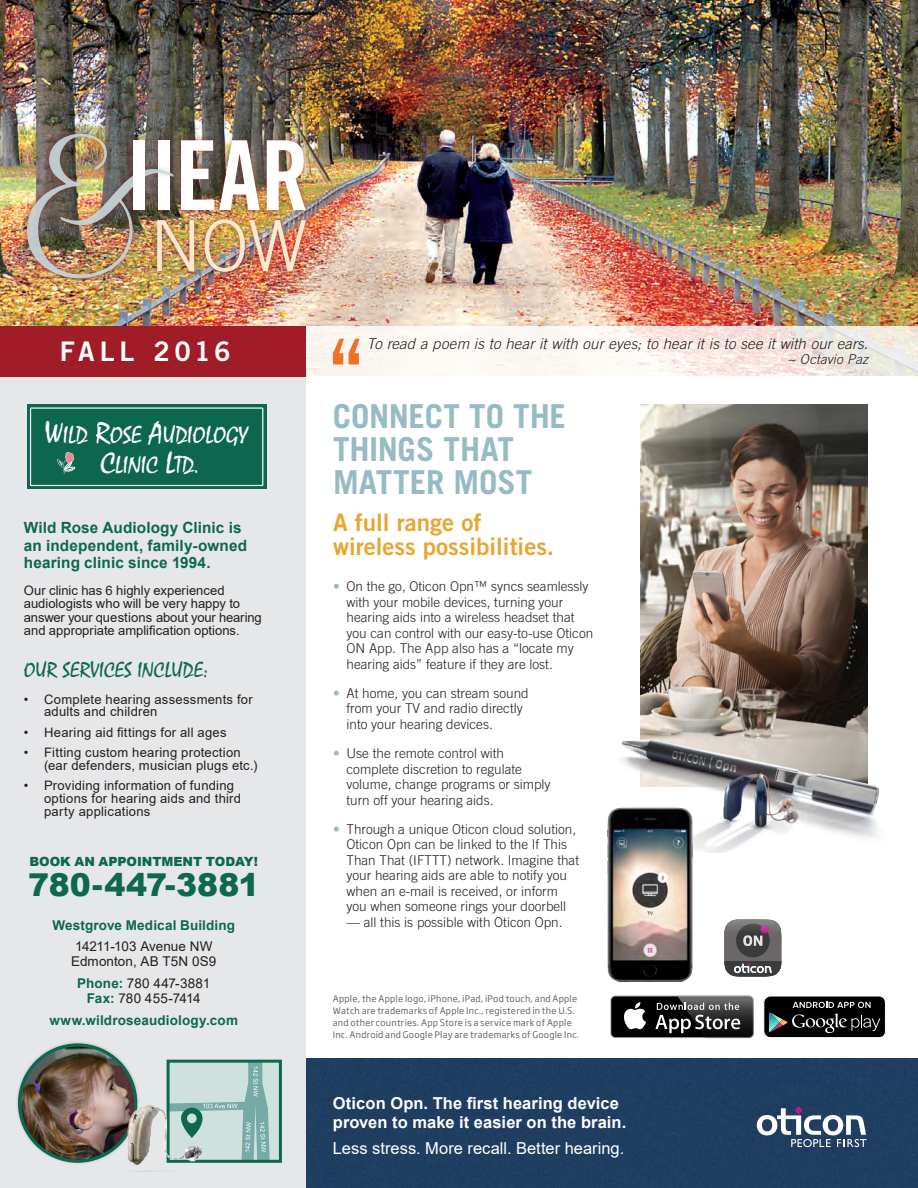
<style>
.page{position:relative;width:918px;height:1188px;background:#fff}
.page>*{position:absolute;margin:0;border:0;box-sizing:border-box;transform-origin:0 0}
.t1{font:700 33px/33px "Trade Gothic LT Std";letter-spacing:-.005em;color:#96bbc2}
.t2{font:900 31.5px "Arial";color:#0c684e}
.t3{font:27px "Trade Gothic LT Std Bd 2";letter-spacing:.145em;color:#fff}
.t4{font:24.6px/30.6px "Mistral";color:#fff;text-align:center}
.t5{font:24px/24px "Trade Gothic LT Std Bd 2";color:#eaa431}
.t6{font:21.9px "Mistral";letter-spacing:.01em;color:#0c684e}
.t7{font:700 16.5px "Arial";letter-spacing:.005em;color:#fff}
.t8{font:16.5px "Arial";color:#fff}
.t9{font:700 15.45px/17.4px "Arial";letter-spacing:.005em;color:#0c684e}
.t10{font:italic 300 15px "Trade Gothic LT Std";letter-spacing:.01em;color:#231f20}
.t11{font:300 13.5px/15.6px "Trade Gothic LT Std";color:#231f20}
.t12{font:13.5px "Arial";letter-spacing:.005em;color:#231f20}
.t13{font:700 13.5px "Arial";letter-spacing:.01em;color:#0c684e}
.t14{font:italic 300 13.5px "Trade Gothic LT Std";letter-spacing:.005em;color:#231f20}
.t15{font:13.05px/12.8px "Arial";letter-spacing:.015em;color:#231f20}
.t16{font:900 12.6px "Arial";letter-spacing:-.005em;color:#0c684e}
.Compatibility_and_cr{font:9px/12px "Soho Gothic Pro";letter-spacing:.025em;color:#6b6766}
.s1{font-size:30.75px}
.s2{font-weight:700;color:#0c684e}
.s3{color:#96bbc2}
</style>
<div class="page">
<div style="left:0;top:376px;width:306px;height:812px;background:#e6e7e9"></div>
<div style="left:306px;top:1058px;width:612px;height:130px;background:#1f3e61"></div>
<img style="left:0;top:0;width:918px;height:326px">
<div style="left:0;top:326px;width:306px;height:51px;background:#a01c26"></div>
<div style="left:19px;top:125px;width:292px;height:162px;background:#a01c26;opacity:.52"></div>
<div style="left:20px;top:127px;width:160px;height:158px;background:#231f20;opacity:.2"></div>
<img style="left:26px;top:131px;width:280px;height:150px">
<div style="left:133px;top:140px;width:12px;height:70px;background:#fff"></div>
<svg style="left:757px;top:1106px;width:110px;height:41px"></svg>
<img style="left:640px;top:404px;width:228px;height:324px">
<img style="left:621px;top:728px;width:258px;height:125px">
<svg style="left:306px;top:326px;width:612px;height:50px;fill:#fbf5f1"></svg>
<div style="left:764px;top:996px;width:121px;height:42px;background:#000;border-radius:7px"></div>
<div style="left:763px;top:996px;width:123px;height:42px;border:1px solid #fff;border-radius:7px"></div>
<svg style="left:769px;top:1002px;width:111px;height:31px"></svg>
<div style="left:611px;top:996px;width:142px;height:41px;background:#000;border-radius:4px"></div>
<svg style="left:624px;top:1002px;width:22px;height:27px"></svg>
<svg style="left:655px;top:996px;width:99px;height:42px"></svg>
<svg style="left:724px;top:919px;width:57px;height:58px;background:#6e6a6b"></svg>
<img style="left:607px;top:790px;width:102px;height:208px">
<svg style="left:333px;top:339px;width:27px;height:25px"></svg>
<div style="left:168px;top:1061px;width:112px;height:101px;background:#cfe1dc"></div>
<div style="left:167px;top:1060px;width:115px;height:103px;border:3px solid #0c684e"></div>
<svg style="left:168px;top:1061px;width:103px;height:100px"></svg>
<div style="left:27px;top:405px;width:239px;height:84px;background:#0d674e"></div>
<svg style="left:57px;top:452px;width:18px;height:22px"></svg>
<div style="left:30px;top:407px;width:233px;height:79px;border:1px solid #fff"></div>
<div style="left:15px;top:1040px;width:125px;height:126px;background:#231f20;opacity:.2"></div>
<img style="left:20px;top:1045px;width:116px;height:116px;border-radius:58px">
<div style="left:18px;top:1043px;width:119px;height:120px;border:3px solid #0c684e;border-radius:50%"></div>
<img style="left:109px;top:1093px;width:128px;height:73px">
<p class="t3" style="left:60px;top:335px;width:172px">FALL 2016</p>
<p class="t4" style="left:45px;top:420px;width:205px"><span class="s1">W</span>ILD <span class="s1">R</span>OSE <span class="s1">A</span>UDIOLOGY<br><span class="s1">C</span>LINIC <span class="s1">L</span>TD.</p>
<p class="t9" style="left:24px;top:519px;width:225px">Wild Rose Audiology Clinic is an independent, family-owned hearing clinic since 1994.</p>
<p class="t15" style="left:24px;top:584px;width:239px;line-height:13.5px">Our clinic has 6 highly experienced audiologists who will be very happy to answer your questions about your hearing and appropriate amplification options.</p>
<p class="t6" style="left:24px;top:657px;width:186px">OUR SERVICES INCLUDE:</p>
<p class="t15" style="left:44px;top:693px;width:210px;text-indent:-20px">• Complete hearing assessments for adults and children</p>
<p class="t15" style="left:24px;top:726px;width:204px">• Hearing aid fittings for all ages</p>
<p class="t15" style="left:44px;top:746px;width:215px;text-indent:-20px">• Fitting custom hearing protection (ear defenders, musician plugs etc.)</p>
<p class="t15" style="left:44px;top:779px;width:199px;text-indent:-20px">• Providing information of funding options for hearing aids and third party applications</p>
<p class="t16" style="left:29px;top:853px;width:230px">BOOK AN APPOINTMENT TODAY!</p>
<p class="t2" style="left:28px;top:861px;width:233px">780-447-3881</p>
<p class="t13" style="left:52px;top:915px;width:184px">Westgrove Medical Building</p>
<p class="t12" style="left:75px;top:937px;width:139px">14211-103 Avenue NW</p>
<p class="t12" style="left:71px;top:952px;width:147px">Edmonton, AB T5N 0S9</p>
<p class="t12" style="left:77px;top:974px;width:135px"><span class="s2">Phone:</span> 780 447-3881</p>
<p class="t12" style="left:87px;top:989px;width:115px"><span class="s2">Fax:</span> 780 455-7414</p>
<p class="t13" style="left:49px;top:1011px;width:190px">www.wildroseaudiology.com</p>
<p class="t10" style="left:367px;top:335px;width:503px">To read a poem is to hear it with our eyes; to hear it is to see it with our ears.</p>
<p class="t14" style="left:788px;top:352px;width:82px">~ Octavio Paz</p>
<p class="t1" style="left:333px;top:399px;width:235px">CONNECT TO THE<br>THINGS THAT<br>MATTER MOST</p>
<p class="t5" style="left:333px;top:511px;width:223px">A full range of wireless possibilities.</p>
<p class="t11" style="left:347px;top:578px;width:248px;text-indent:-14px"><span class="s3">•</span> On the go, Oticon Opn™ syncs seamlessly with your mobile devices, turning your hearing aids into a wireless headset that you can control with our easy-to-use Oticon ON App. The App also has a “locate my hearing aids” feature if they are lost.</p>
<p class="t11" style="left:347px;top:685px;width:184px;text-indent:-14px"><span class="s3">•</span> At home, you can stream sound from your TV and radio directly into your hearing devices.</p>
<p class="t11" style="left:347px;top:745px;width:205px;text-indent:-14px"><span class="s3">•</span> Use the remote control with complete discretion to regulate volume, change programs or simply turn off your hearing aids.</p>
<p class="t11" style="left:347px;top:821px;width:234px;text-indent:-14px"><span class="s3">•</span> Through a unique Oticon cloud solution, Oticon Opn can be linked to the If This Than That (IFTTT) network. Imagine that your hearing aids are able to notify you when an e-mail is received, or inform you when someone rings your doorbell</p>
<p class="t11" style="left:347px;top:914px;width:218px">— all this is possible with Oticon Opn.</p>
<p class="Compatibility_and_cr" style="left:333px;top:992px;width:248px">Apple, the Apple logo, iPhone, iPad, iPod touch, and Apple Watch are trademarks of Apple Inc., registered in the U.S. and other countries. App Store is a service mark of Apple Inc. Android and Google Play are trademarks of Google Inc.</p>
<p class="t7" style="left:333px;top:1092px;width:288px">Oticon Opn. The first hearing device</p>
<p class="t7" style="left:333px;top:1111px;width:295px">proven to make it easier on the brain.</p>
<p class="t8" style="left:333px;top:1137px;width:293px">Less stress. More recall. Better hearing.</p>
</div>
